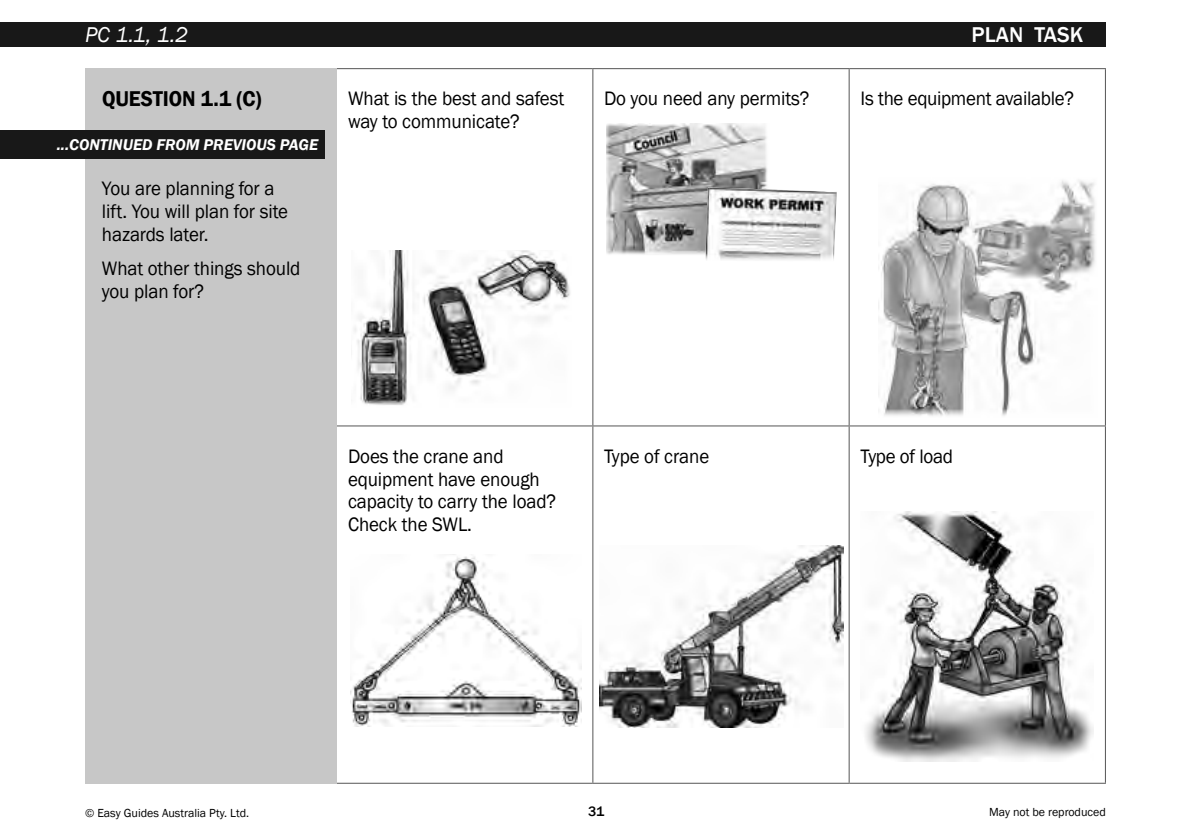
<style>
.page{position:relative;width:1191px;height:840px;background:#fff}
.page>*{position:absolute;margin:0;border:0;box-sizing:border-box;transform-origin:0 0}
.t1{font:600 22px "Franklin Gothic";letter-spacing:-.005em;color:#000;scale:.95 1}
.t2{font:italic 22px "Franklin Gothic";color:#fff}
.t3{font:500 22px "Franklin Gothic";color:#fff}
.t4{font:20px/22.8px "Franklin Gothic";letter-spacing:-.005em;color:#000;scale:.95 1}
.t5{font:italic 600 16px "Franklin Gothic";color:#fff}
.t6{font:500 14px "Franklin Gothic";color:#000}
.t7{font:12px "Franklin Gothic";color:#000}
</style>
<div class="page">
<div style="left:0;top:23px;width:1106px;height:24px;background:#181818"></div>
<hr style="left:336px;top:68px;width:257px;height:1px;background:#555">
<hr style="left:593px;top:68px;width:256px;height:1px;background:#555">
<hr style="left:592px;top:69px;width:1px;height:356px;background:#555">
<hr style="left:849px;top:68px;width:257px;height:1px;background:#555">
<hr style="left:848px;top:69px;width:1px;height:356px;background:#555">
<hr style="left:1105px;top:69px;width:1px;height:356px;background:#555">
<hr style="left:336px;top:425px;width:257px;height:1px;background:#555">
<hr style="left:593px;top:425px;width:256px;height:1px;background:#555">
<hr style="left:592px;top:426px;width:1px;height:356px;background:#555">
<hr style="left:849px;top:425px;width:257px;height:1px;background:#555">
<hr style="left:848px;top:426px;width:1px;height:356px;background:#555">
<hr style="left:1105px;top:426px;width:1px;height:356px;background:#555">
<hr style="left:336px;top:782px;width:257px;height:1px;background:#555">
<hr style="left:593px;top:782px;width:256px;height:1px;background:#555">
<hr style="left:849px;top:782px;width:257px;height:1px;background:#555">
<img style="left:354px;top:250px;width:216px;height:155px">
<div style="left:85px;top:68px;width:252px;height:715px;background:#c7c7c7"></div>
<img style="left:350px;top:554px;width:231px;height:172px">
<img style="left:878px;top:180px;width:217px;height:236px">
<div style="left:0;top:130px;width:324px;height:29px;background:#181818"></div>
<img style="left:606px;top:124px;width:161px;height:131px">
<img style="left:705px;top:187px;width:132px;height:73px">
<img style="left:599px;top:545px;width:245px;height:181px">
<img style="left:865px;top:511px;width:229px;height:250px">
<p class="t2" style="left:85px;top:21px;width:105px">PC 1.1, 1.2</p>
<p class="t1" style="left:102px;top:85px;width:169px">QUESTION 1.1 (C)</p>
<p class="t4" style="left:348px;top:87px;width:229px">What is the best and safest way to communicate?</p>
<p class="t4" style="left:604px;top:87px;width:218px">Do you need any permits?</p>
<p class="t5" style="left:57px;top:134px;width:263px">...CONTINUED FROM PREVIOUS PAGE</p>
<p class="t4" style="left:102px;top:178px;width:197px">You are planning for a lift. You will plan for site hazards later.</p>
<p class="t4" style="left:102px;top:257px;width:210px">What other things should you plan for?</p>
<p class="t3" style="left:971px;top:21px;width:113px">PLAN TASK</p>
<p class="t4" style="left:860px;top:87px;width:226px">Is the equipment available?</p>
<p class="t4" style="left:348px;top:445px;width:165px">Does the crane and</p>
<p class="t4" style="left:860px;top:445px;width:99px">Type of load</p>
<p class="t4" style="left:348px;top:467px;width:220px">equipment have enough capacity to carry the load?<br>Check the SWL.</p>
<p class="t4" style="left:604px;top:445px;width:112px">Type of crane</p>
<p class="t7" style="left:85px;top:805px;width:166px">© Easy Guides Australia Pty. Ltd.</p>
<p class="t6" style="left:588px;top:802px;width:18px">31</p>
<p class="t7" style="left:989px;top:804px;width:118px">May not be reproduced</p>
</div>
